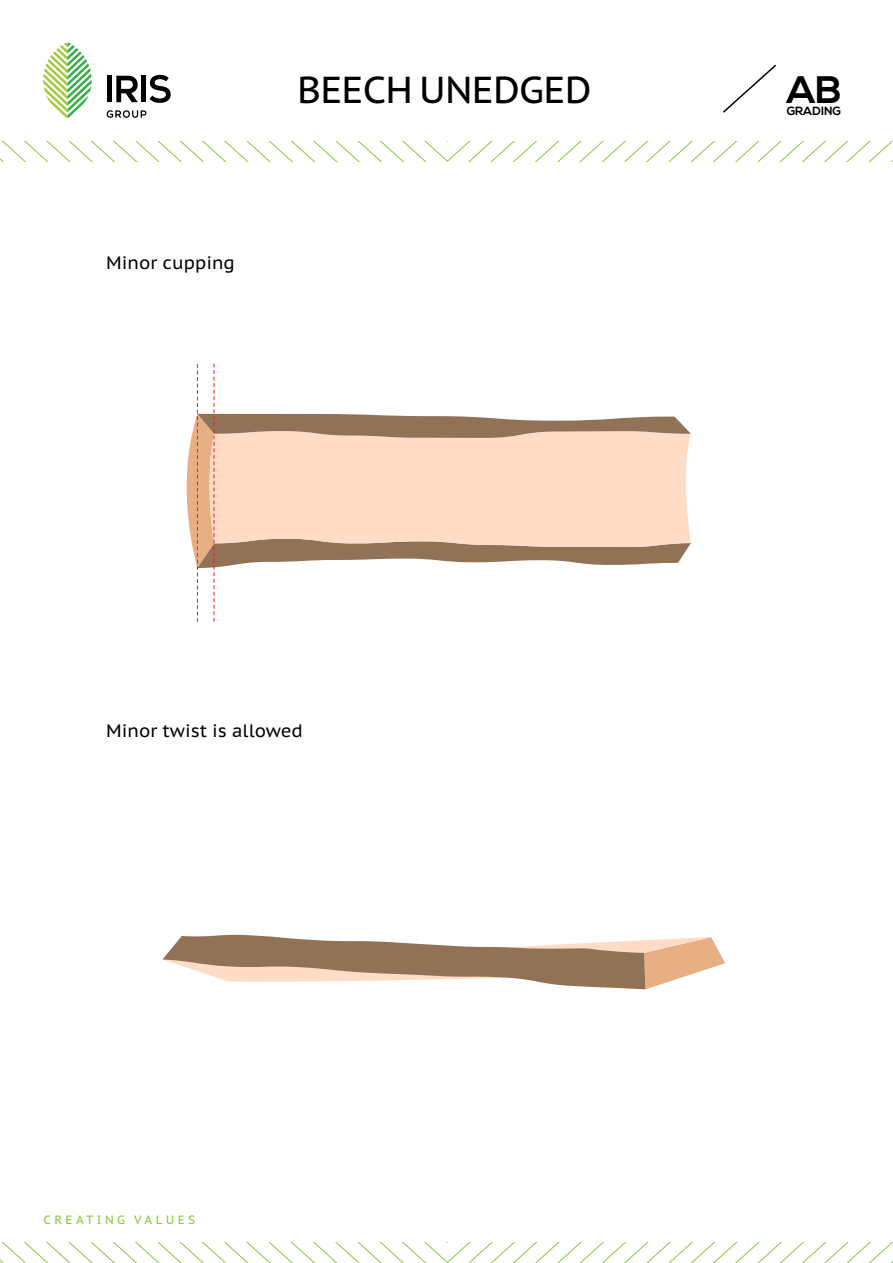
<style>
.page{position:relative;width:893px;height:1263px;background:#fff}
.page>*{position:absolute;margin:0;border:0;box-sizing:border-box;transform-origin:0 0}
.t1{font:700 38.25px "Nexa";color:#000}
.t2{font:37.5px "PT Sans Pro Caption";letter-spacing:-.02em;color:#000}
.t3{font:18px "PT Sans Pro Caption";color:#000}
.t4{font:12px "PT Sans Pro Caption";letter-spacing:.28em;color:#8dc640}
.t5{font:700 11.85px "Nexa";color:#000}
</style>
<div class="page">
<svg style="left:1px;top:142px;width:892px;height:20px"></svg>
<svg style="left:1px;top:1243px;width:892px;height:20px"></svg>
<svg style="left:43px;top:43px;width:49px;height:75px"></svg>
<svg style="left:107px;top:110px;width:40px;height:8px"></svg>
<hr style="left:107px;top:76px;width:4px;height:26px;background:#000">
<svg style="left:116px;top:76px;width:22px;height:26px"></svg>
<div style="left:141px;top:76px;width:5px;height:26px;background:#000"></div>
<svg style="left:150px;top:75px;width:21px;height:28px"></svg>
<svg style="left:723px;top:64px;width:54px;height:49px"></svg>
<svg style="left:186px;top:364px;width:505px;height:258px"></svg>
<svg style="left:162px;top:934px;width:563px;height:55px"></svg>
<p class="t3" style="left:106px;top:251px;width:130px">Minor cupping</p>
<h2 class="t2" style="left:297px;top:65px;width:296px">BEECH UNEDGED</h2>
<p class="t3" style="left:106px;top:719px;width:198px">Minor twist is allowed</p>
<p class="t4" style="left:44px;top:1212px;width:153px">CREATING VALUES</p>
<h1 class="t1" style="left:787px;top:68px;width:56px">AB</h1>
<p class="t5" style="left:787px;top:104px;width:56px">GRADING</p>
</div>
